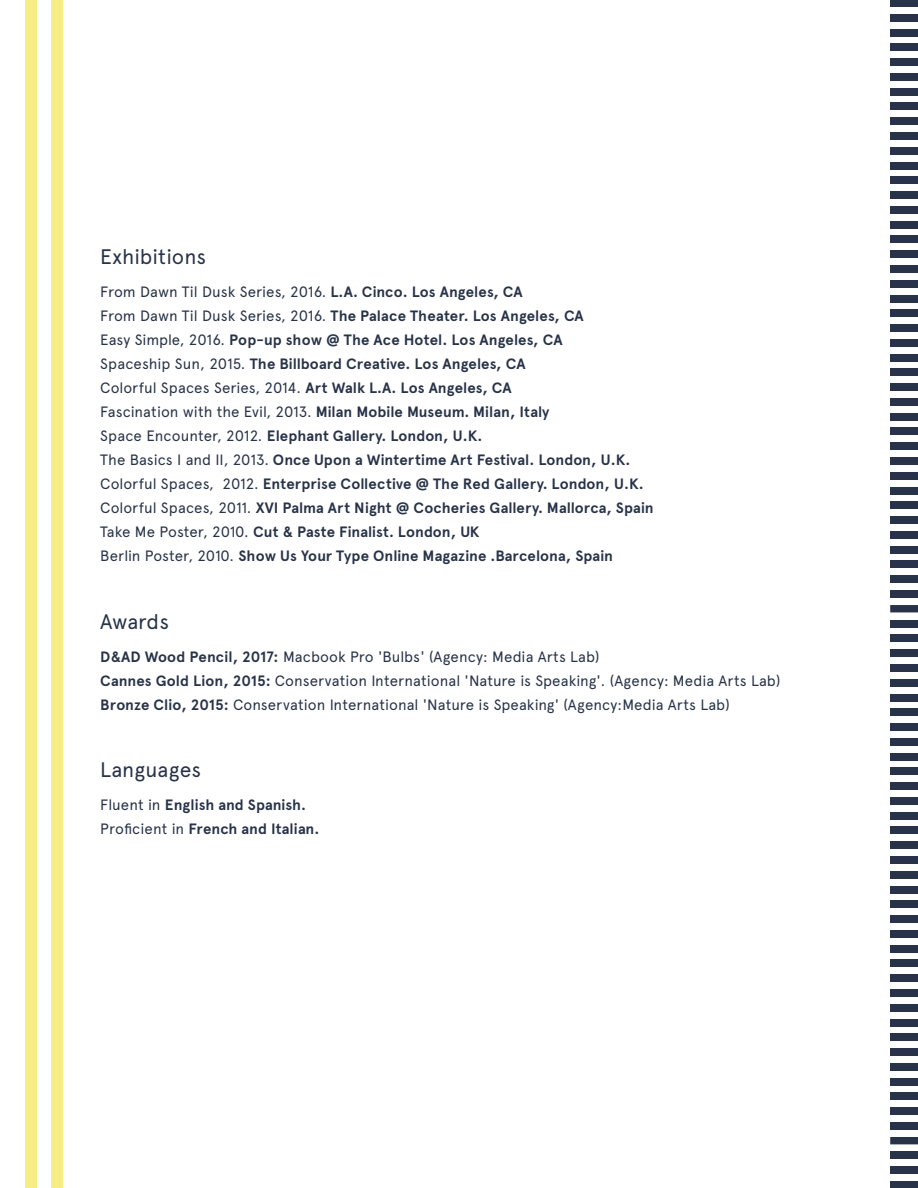
<style>
.page{position:relative;width:918px;height:1188px;background:#fff}
.page>*{position:absolute;margin:0;border:0;box-sizing:border-box;transform-origin:0 0}
.t1{font:21px "Apercu Pro";color:#283349}
.t2{font:700 15px/24px "Apercu Pro";letter-spacing:.005em;color:#283349}
.t3{font:15px/24px "Apercu Pro";letter-spacing:.005em;color:#283349}
.s1{font-weight:400}
.s2{font-weight:700}
</style>
<div class="page">
<div style="left:25px;top:0;width:12px;height:1188px;background:#f8ec87"></div>
<div style="left:52px;top:0;width:11px;height:1188px;background:#f8ec87"></div>
<div style="left:890px;top:605px;width:28px;height:7px;background:#283349"></div>
<div style="left:890px;top:590px;width:28px;height:8px;background:#283349"></div>
<div style="left:890px;top:575px;width:28px;height:8px;background:#283349"></div>
<div style="left:890px;top:561px;width:28px;height:7px;background:#283349"></div>
<div style="left:890px;top:546px;width:28px;height:7px;background:#283349"></div>
<div style="left:890px;top:531px;width:28px;height:8px;background:#283349"></div>
<div style="left:890px;top:516px;width:28px;height:8px;background:#283349"></div>
<div style="left:890px;top:502px;width:28px;height:7px;background:#283349"></div>
<div style="left:890px;top:487px;width:28px;height:7px;background:#283349"></div>
<div style="left:890px;top:472px;width:28px;height:7px;background:#283349"></div>
<div style="left:890px;top:457px;width:28px;height:8px;background:#283349"></div>
<div style="left:890px;top:443px;width:28px;height:7px;background:#283349"></div>
<div style="left:890px;top:428px;width:28px;height:7px;background:#283349"></div>
<div style="left:890px;top:413px;width:28px;height:7px;background:#283349"></div>
<div style="left:890px;top:398px;width:28px;height:8px;background:#283349"></div>
<div style="left:890px;top:383px;width:28px;height:8px;background:#283349"></div>
<div style="left:890px;top:369px;width:28px;height:7px;background:#283349"></div>
<div style="left:890px;top:354px;width:28px;height:7px;background:#283349"></div>
<div style="left:890px;top:339px;width:28px;height:8px;background:#283349"></div>
<div style="left:890px;top:324px;width:28px;height:8px;background:#283349"></div>
<div style="left:890px;top:310px;width:28px;height:7px;background:#283349"></div>
<div style="left:890px;top:295px;width:28px;height:7px;background:#283349"></div>
<div style="left:890px;top:280px;width:28px;height:7px;background:#283349"></div>
<div style="left:890px;top:265px;width:28px;height:8px;background:#283349"></div>
<div style="left:890px;top:251px;width:28px;height:7px;background:#283349"></div>
<div style="left:890px;top:236px;width:28px;height:7px;background:#283349"></div>
<div style="left:890px;top:221px;width:28px;height:7px;background:#283349"></div>
<div style="left:890px;top:206px;width:28px;height:8px;background:#283349"></div>
<div style="left:890px;top:191px;width:28px;height:8px;background:#283349"></div>
<div style="left:890px;top:177px;width:28px;height:7px;background:#283349"></div>
<div style="left:890px;top:162px;width:28px;height:7px;background:#283349"></div>
<div style="left:890px;top:147px;width:28px;height:7px;background:#283349"></div>
<div style="left:890px;top:132px;width:28px;height:8px;background:#283349"></div>
<div style="left:890px;top:118px;width:28px;height:7px;background:#283349"></div>
<div style="left:890px;top:103px;width:28px;height:7px;background:#283349"></div>
<div style="left:890px;top:88px;width:28px;height:7px;background:#283349"></div>
<div style="left:890px;top:73px;width:28px;height:8px;background:#283349"></div>
<div style="left:890px;top:58px;width:28px;height:8px;background:#283349"></div>
<div style="left:890px;top:44px;width:28px;height:7px;background:#283349"></div>
<div style="left:890px;top:29px;width:28px;height:7px;background:#283349"></div>
<div style="left:890px;top:14px;width:28px;height:8px;background:#283349"></div>
<div style="left:890px;top:0;width:28px;height:7px;background:#283349"></div>
<div style="left:890px;top:1107px;width:28px;height:8px;background:#283349"></div>
<div style="left:890px;top:1093px;width:28px;height:7px;background:#283349"></div>
<div style="left:890px;top:1078px;width:28px;height:7px;background:#283349"></div>
<div style="left:890px;top:1063px;width:28px;height:8px;background:#283349"></div>
<div style="left:890px;top:1048px;width:28px;height:8px;background:#283349"></div>
<div style="left:890px;top:1034px;width:28px;height:7px;background:#283349"></div>
<div style="left:890px;top:1019px;width:28px;height:7px;background:#283349"></div>
<div style="left:890px;top:1004px;width:28px;height:7px;background:#283349"></div>
<div style="left:890px;top:989px;width:28px;height:8px;background:#283349"></div>
<div style="left:890px;top:974px;width:28px;height:8px;background:#283349"></div>
<div style="left:890px;top:1181px;width:28px;height:7px;background:#283349"></div>
<div style="left:890px;top:1167px;width:28px;height:7px;background:#283349"></div>
<div style="left:890px;top:1152px;width:28px;height:7px;background:#283349"></div>
<div style="left:890px;top:1137px;width:28px;height:7px;background:#283349"></div>
<div style="left:890px;top:1122px;width:28px;height:8px;background:#283349"></div>
<div style="left:890px;top:960px;width:28px;height:7px;background:#283349"></div>
<div style="left:890px;top:945px;width:28px;height:7px;background:#283349"></div>
<div style="left:890px;top:930px;width:28px;height:8px;background:#283349"></div>
<div style="left:890px;top:915px;width:28px;height:8px;background:#283349"></div>
<div style="left:890px;top:901px;width:28px;height:7px;background:#283349"></div>
<div style="left:890px;top:886px;width:28px;height:7px;background:#283349"></div>
<div style="left:890px;top:871px;width:28px;height:7px;background:#283349"></div>
<div style="left:890px;top:856px;width:28px;height:8px;background:#283349"></div>
<div style="left:890px;top:842px;width:28px;height:7px;background:#283349"></div>
<div style="left:890px;top:827px;width:28px;height:7px;background:#283349"></div>
<div style="left:890px;top:812px;width:28px;height:7px;background:#283349"></div>
<div style="left:890px;top:797px;width:28px;height:8px;background:#283349"></div>
<div style="left:890px;top:782px;width:28px;height:8px;background:#283349"></div>
<div style="left:890px;top:768px;width:28px;height:7px;background:#283349"></div>
<div style="left:890px;top:753px;width:28px;height:7px;background:#283349"></div>
<div style="left:890px;top:738px;width:28px;height:8px;background:#283349"></div>
<div style="left:890px;top:723px;width:28px;height:8px;background:#283349"></div>
<div style="left:890px;top:709px;width:28px;height:7px;background:#283349"></div>
<div style="left:890px;top:694px;width:28px;height:7px;background:#283349"></div>
<div style="left:890px;top:679px;width:28px;height:7px;background:#283349"></div>
<div style="left:890px;top:664px;width:28px;height:8px;background:#283349"></div>
<div style="left:890px;top:650px;width:28px;height:7px;background:#283349"></div>
<div style="left:890px;top:635px;width:28px;height:7px;background:#283349"></div>
<div style="left:890px;top:620px;width:28px;height:7px;background:#283349"></div>
<h1 class="t1" style="left:100px;top:241px;width:107px">Exhibitions</h1>
<p class="t2" style="left:100px;top:280px;width:555px"><span class="s1">From Dawn Til Dusk Series, 2016.</span> L.A. Cinco. Los Angeles, CA<br><span class="s1">From Dawn Til Dusk Series, 2016.</span> The Palace Theater. Los Angeles, CA<br><span class="s1">Easy Simple, 2016.</span> Pop-up show @ The Ace Hotel. Los Angeles, CA<br><span class="s1">Spaceship Sun, 2015.</span> The Billboard Creative. Los Angeles, CA<br><span class="s1">Colorful Spaces Series, 2014.</span> Art Walk L.A. Los Angeles, CA<br><span class="s1">Fascination with the Evil, 2013.</span> Milan Mobile Museum. Milan, Italy<br><span class="s1">Space Encounter, 2012.</span> Elephant Gallery. London, U.K.<br><span class="s1">The Basics I and II, 2013.</span> Once Upon a Wintertime Art Festival. London, U.K.<br><span class="s1">Colorful Spaces, 2012.</span> Enterprise Collective @ The Red Gallery. London, U.K.<br><span class="s1">Colorful Spaces, 2011.</span> XVI Palma Art Night @ Cocheries Gallery. Mallorca, Spain <span class="s1">Take Me Poster, 2010.</span> Cut &amp; Paste Finalist. London, UK<br><span class="s1">Berlin Poster, 2010.</span> Show Us Your Type Online Magazine .Barcelona, Spain</p>
<h1 class="t1" style="left:100px;top:606px;width:70px">Awards</h1>
<p class="t3" style="left:100px;top:644px;width:682px"><span class="s2">D&amp;AD Wood Pencil, 2017:</span> Macbook Pro 'Bulbs' (Agency: Media Arts Lab)<br><span class="s2">Cannes Gold Lion, 2015:</span> Conservation International 'Nature is Speaking'. (Agency: Media Arts Lab)<br><span class="s2">Bronze Clio, 2015:</span> Conservation International 'Nature is Speaking' (Agency:Media Arts Lab)</p>
<h1 class="t1" style="left:100px;top:754px;width:102px">Languages</h1>
<p class="t2" style="left:100px;top:793px;width:221px"><span class="s1">Fluent in</span> English and Spanish.<br><span class="s1">Proficient in</span> French and Italian.</p>
</div>
